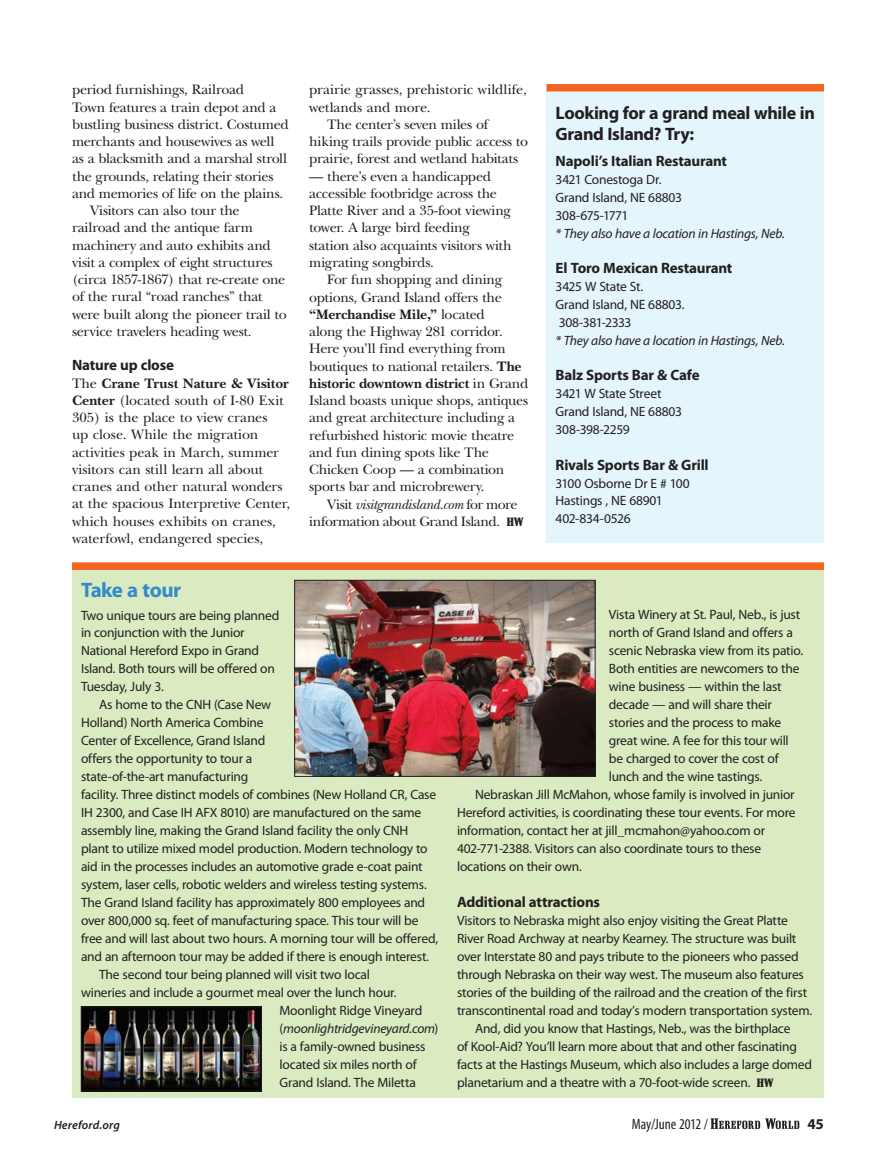
<style>
.page{position:relative;width:878px;height:1161px;background:#fff}
.page>*{position:absolute;margin:0;border:0;box-sizing:border-box;transform-origin:0 0}
.SidebarHeadline{font:700 21px "Myriad Pro";letter-spacing:-.025em;color:#348bcb}
.SidebarHeadline-2{font:700 18px/21px "Myriad Pro";letter-spacing:-.02em;color:#231f20}
.Subhead{font:700 15px "Myriad Pro";letter-spacing:-.015em;color:#231f20}
.t1{font:condensed 15px "Myriad Pro";color:#231f20}
.BodyCopy{font:14.25px/17.2px "New Baskerville";letter-spacing:-.02em;color:#231f20}
.BCNI_loose{font:14.25px/17.2px "New Baskerville";letter-spacing:-.005em;color:#231f20}
.BC_tight{font:14.25px/17.2px "New Baskerville";letter-spacing:-.03em;color:#231f20}
.SidebarCopy{font:13.5px/18px "Myriad Pro";letter-spacing:-.015em;color:#231f20}
.SidebarCopyNoIndent{font:13.5px/18px "Myriad Pro";letter-spacing:-.02em;color:#231f20}
.SidebarCopyNoIndent-2{font:italic 13.5px "Myriad Pro";letter-spacing:-.015em;color:#231f20}
.SidebarCopy-2{font:italic 13.5px "Myriad Pro";letter-spacing:-.015em;color:#231f20}
.SidebarCopyNoIndent-3{font:13.5px "Myriad Pro";letter-spacing:-.05em;color:#231f20}
.t2{font:italic 600 12px "Myriad Pro";letter-spacing:.015em;color:#231f20}
.s1{font-weight:700}
.s2{font-style:italic}
.s3{font-family:"Shattuck";font-size:12px}
.s4{font-style:normal}
</style>
<div class="page">
<div style="left:546px;top:84px;width:278px;height:459px;background:#e5f5fc"></div>
<div style="left:546px;top:84px;width:277px;height:8px;background:#f36421"></div>
<div style="left:72px;top:562px;width:752px;height:536px;background:#daeac1"></div>
<div style="left:72px;top:562px;width:752px;height:8px;background:#f36421"></div>
<img style="left:296px;top:582px;width:297px;height:193px">
<div style="left:294px;top:580px;width:301px;height:197px;border:1px solid #231f20"></div>
<img style="left:83px;top:1009px;width:176px;height:80px">
<div style="left:81px;top:1007px;width:180px;height:84px;border:1px solid #231f20"></div>
<svg style="left:710px;top:1118px;width:89px;height:11px"></svg>
<p class="BodyCopy" style="left:72px;top:81px;width:218px">period furnishings, Railroad<br>Town features a train depot and a bustling business district. Costumed merchants and housewives as well as a blacksmith and a marshal stroll the grounds, relating their stories and memories of life on the plains.</p>
<p class="BodyCopy" style="left:72px;top:202px;width:216px;text-indent:18px">Visitors can also tour the railroad and the antique farm machinery and auto exhibits and visit a complex of eight structures (circa 1857-1867) that re-create one of the rural “road ranches” that were built along the pioneer trail to service travelers heading west.</p>
<p class="Subhead" style="left:72px;top:357px;width:103px">Nature up close</p>
<p class="BCNI_loose" style="left:72px;top:374px;width:220px">The <span class="s1">Crane Trust Nature &amp; Visitor Center</span> (located south of I-80 Exit 305) is the place to view cranes<br>up close. While the migration activities peak in March, summer visitors can still learn all about cranes and other natural wonders at the spacious Interpretive Center, which houses exhibits on cranes, waterfowl, endangered species,</p>
<p class="BCNI_loose" style="left:309px;top:81px;width:219px">prairie grasses, prehistoric wildlife, wetlands and more.</p>
<p class="BodyCopy" style="left:309px;top:116px;width:220px;text-indent:18px">The center’s seven miles of hiking trails provide public access to prairie, forest and wetland habitats</p>
<p class="BodyCopy" style="left:309px;top:168px;width:204px">— there’s even a handicapped accessible footbridge across the<br>Platte River and a 35-foot viewing tower. A large bird feeding station also acquaints visitors with migrating songbirds.</p>
<p class="BodyCopy" style="left:309px;top:271px;width:221px;text-indent:18px">For fun shopping and dining options, Grand Island offers the <span class="s1">“Merchandise Mile,”</span> located<br>along the Highway 281 corridor.<br>Here you’ll find everything from boutiques to national retailers. <span class="s1">The historic downtown district</span> in Grand<br>Island boasts unique shops, antiques and great architecture including a refurbished historic movie theatre and fun dining spots like The<br>Chicken Coop — a combination sports bar and microbrewery.</p>
<p class="BC_tight" style="left:309px;top:495px;width:216px;text-indent:18px">Visit <span class="s2">visitgrandisland.com</span> for more information about Grand Island<span class="s2">.</span> <span class="s3">HW</span></p>
<p class="SidebarHeadline-2" style="left:555px;top:102px;width:261px">Looking for a grand meal while in<br>Grand Island? Try:</p>
<p class="Subhead" style="left:555px;top:152px;width:173px">Napoli’s Italian Restaurant</p>
<p class="SidebarCopyNoIndent" style="left:555px;top:170px;width:128px">3421 Conestoga Dr.<br>Grand Island, NE 68803</p>
<p class="SidebarCopyNoIndent-3" style="left:555px;top:208px;width:74px">308-675-1771</p>
<p class="SidebarCopyNoIndent-2" style="left:555px;top:226px;width:231px">* They also have a location in Hastings, Neb.</p>
<p class="Subhead" style="left:555px;top:260px;width:178px">El Toro Mexican Restaurant</p>
<p class="SidebarCopyNoIndent" style="left:555px;top:278px;width:89px">3425 W State St.</p>
<p class="SidebarCopyNoIndent" style="left:555px;top:296px;width:130px">Grand Island, NE 68803.</p>
<p class="SidebarCopyNoIndent" style="left:558px;top:314px;width:74px">308-381-2333</p>
<p class="SidebarCopyNoIndent-2" style="left:555px;top:333px;width:231px">* They also have a location in Hastings, Neb.</p>
<p class="Subhead" style="left:555px;top:367px;width:145px">Balz Sports Bar &amp; Cafe</p>
<p class="SidebarCopyNoIndent" style="left:555px;top:385px;width:128px">3421 W State Street<br>Grand Island, NE 68803</p>
<p class="SidebarCopyNoIndent" style="left:555px;top:421px;width:76px">308-398-2259</p>
<p class="Subhead" style="left:555px;top:456px;width:154px">Rivals Sports Bar &amp; Grill</p>
<p class="SidebarCopyNoIndent" style="left:555px;top:474px;width:135px">3100 Osborne Dr E # 100</p>
<p class="SidebarCopyNoIndent" style="left:555px;top:492px;width:109px">Hastings , NE 68901<br>402-834-0526</p>
<p class="SidebarHeadline" style="left:81px;top:578px;width:102px">Take a tour</p>
<p class="SidebarCopyNoIndent" style="left:81px;top:606px;width:200px">Two unique tours are being planned in conjunction with the Junior<br>National Hereford Expo in Grand<br>Island. Both tours will be offered on<br>Tuesday, July 3.</p>
<p class="SidebarCopy" style="left:81px;top:696px;width:358px;text-indent:18px">As home to the CNH (Case New<br>Holland) North America Combine<br>Center of Excellence, Grand Island<br>offers the opportunity to tour a<br>state-of-the-art manufacturing<br>facility. Three distinct models of combines (New Holland CR, Case IH 2300, and Case IH AFX 8010) are manufactured on the same assembly line, making the Grand Island facility the only CNH plant to utilize mixed model production. Modern technology to aid in the processes includes an automotive grade e-coat paint system, laser cells, robotic welders and wireless testing systems.<br>The Grand Island facility has approximately 800 employees and over 800,000 sq. feet of manufacturing space. This tour will be free and will last about two hours. A morning tour will be offered, and an afternoon tour may be added if there is enough interest.</p>
<p class="SidebarCopy" style="left:99px;top:966px;width:272px">The second tour being planned will visit two local</p>
<p class="SidebarCopy" style="left:81px;top:984px;width:317px">wineries and include a gourmet meal over the lunch hour.</p>
<p class="SidebarCopy" style="left:279px;top:1002px;width:144px">Moonlight Ridge Vineyard</p>
<p class="SidebarCopy-2" style="left:279px;top:1022px;width:160px"><span class="s4">(</span>moonlightridgevineyard.com<span class="s4">)</span></p>
<p class="SidebarCopy" style="left:279px;top:1038px;width:147px">is a family-owned business</p>
<p class="SidebarCopy" style="left:279px;top:1056px;width:139px">located six miles north of</p>
<p class="SidebarCopy" style="left:279px;top:1074px;width:138px">Grand Island. The Miletta</p>
<p class="SidebarCopy" style="left:609px;top:606px;width:196px">Vista Winery at St. Paul, Neb., is just north of Grand Island and offers a scenic Nebraska view from its patio.<br>Both entities are newcomers to the wine business — within the last decade — and will share their stories and the process to make great wine. A fee for this tour will be charged to cover the cost of lunch and the wine tastings.</p>
<p class="SidebarCopy" style="left:457px;top:786px;width:340px;text-indent:18px">Nebraskan Jill McMahon, whose family is involved in junior Hereford activities, is coordinating these tour events. For more information, contact her at jill_mcmahon@yahoo.com or 402-771-2388. Visitors can also coordinate tours to these locations on their own.</p>
<p class="Subhead" style="left:457px;top:893px;width:144px">Additional attractions</p>
<p class="SidebarCopyNoIndent" style="left:457px;top:911px;width:357px">Visitors to Nebraska might also enjoy visiting the Great Platte River Road Archway at nearby Kearney. The structure was built over Interstate 80 and pays tribute to the pioneers who passed through Nebraska on their way west. The museum also features stories of the building of the railroad and the creation of the first transcontinental road and today’s modern transportation system.</p>
<p class="SidebarCopy" style="left:457px;top:1019px;width:357px;text-indent:18px">And, did you know that Hastings, Neb., was the birthplace<br>of Kool-Aid? You’ll learn more about that and other fascinating facts at the Hastings Museum, which also includes a large domed planetarium and a theatre with a 70-foot-wide screen. <span class="s3">HW</span></p>
<p class="t2" style="left:54px;top:1118px;width:67px">Hereford.org</p>
<p class="t1" style="left:631px;top:1116px;width:78px">May/June 2012 /</p>
<p class="Subhead" style="left:807px;top:1115px;width:18px">45</p>
</div>
